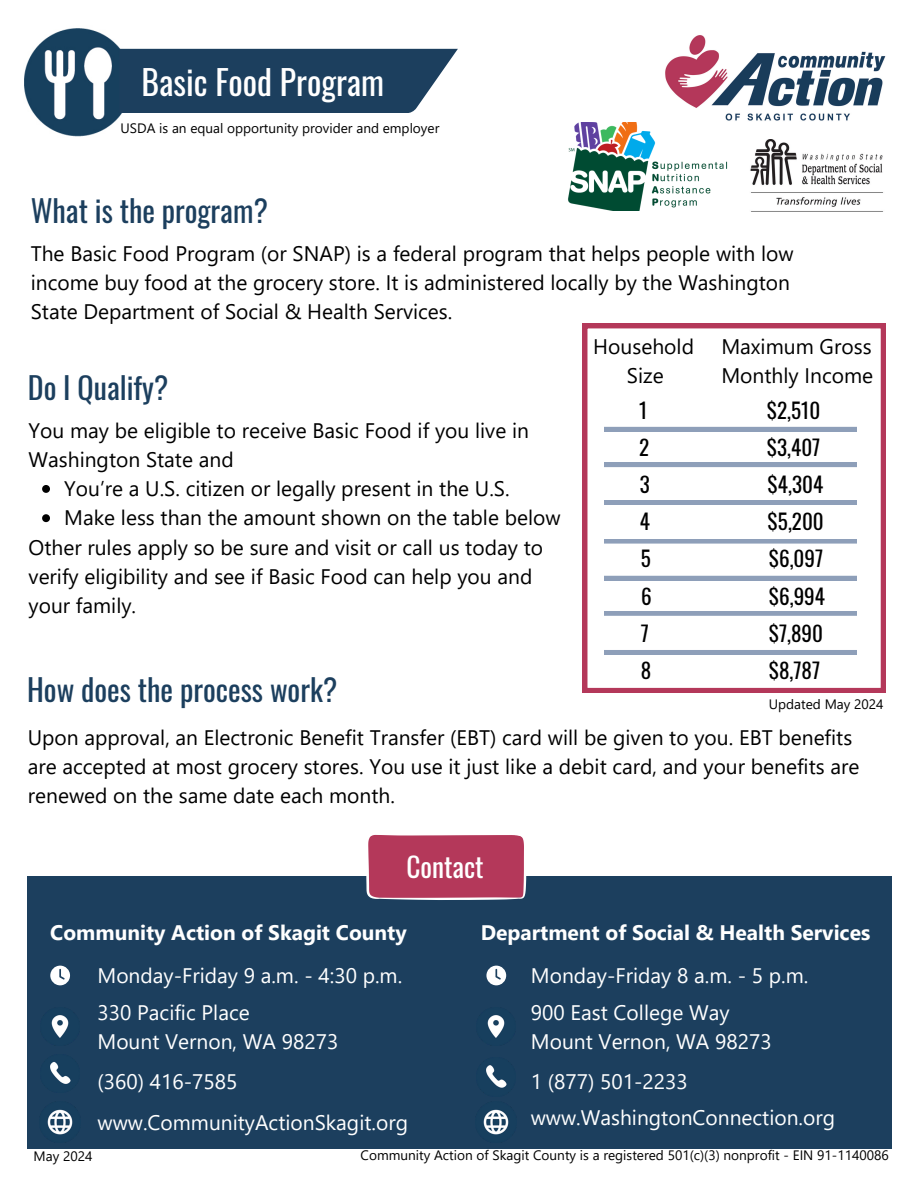
<style>
.page{position:relative;width:918px;height:1188px;background:#fff}
.page>*{position:absolute;margin:0;border:0;box-sizing:border-box;transform-origin:0 0}
.t1{font:33.75px "Oswald";color:#fff}
.t2{font:30px "Oswald";color:#1c3f5e}
.t3{font:27.3px "Oswald";color:#fff}
.t4{font:21px/29.2px "Segoe UI";color:#000}
.t5{font:21px/29.2px "Segoe UI";color:#fff}
.t6{font:700 21px "Segoe UI";color:#fff}
.t7{font:21px "Oswald";color:#000}
.t8{font:13.65px "Segoe UI";color:#000}
</style>
<div class="page">
<img style="left:665px;top:35px;width:221px;height:86px">
<div style="left:27px;top:876px;width:865px;height:272px;background:#1c3f5e"></div>
<svg style="left:366px;top:834px;width:160px;height:66px"></svg>
<img style="left:568px;top:123px;width:160px;height:87px">
<img style="left:51px;top:1015px;width:18px;height:23px">
<img style="left:50px;top:1062px;width:21px;height:22px">
<img style="left:47px;top:1109px;width:26px;height:26px">
<img style="left:487px;top:1015px;width:18px;height:23px">
<img style="left:486px;top:1065px;width:21px;height:23px">
<img style="left:483px;top:1109px;width:26px;height:26px">
<svg style="left:486px;top:966px;width:20px;height:19px"></svg>
<svg style="left:50px;top:966px;width:20px;height:19px"></svg>
<img style="left:750px;top:139px;width:133px;height:73px">
<svg style="left:568px;top:122px;width:16px;height:22px"></svg>
<svg style="left:583px;top:324px;width:302px;height:368px"></svg>
<svg style="left:42px;top:485px;width:8px;height:8px"></svg>
<svg style="left:42px;top:514px;width:8px;height:8px"></svg>
<img style="left:24px;top:28px;width:109px;height:109px">
<div style="left:119px;top:49px;width:339px;height:64px;background:#1c3f5e"></div>
<p class="t1" style="left:141px;top:55px;width:244px">Basic Food Program</p>
<p class="t8" style="left:121px;top:118px;width:320px">USDA is an equal opportunity provider and employer</p>
<p class="t2" style="left:31px;top:187px;width:239px">What is the program?</p>
<h4 class="t4" style="left:31px;top:237px;width:764px">The Basic Food Program (or SNAP) is a federal program that helps people with low income buy food at the grocery store. It is administered locally by the Washington<br>State Department of Social &amp; Health Services.</h4>
<p class="t4" style="left:593px;top:331px;width:102px;text-align:center">Household<br>Size</p>
<h4 class="t4" style="left:721px;top:331px;width:153px">Maximum Gross<br>Monthly Income</h4>
<h2 class="t2" style="left:28px;top:364px;width:142px">Do I Qualify?</h2>
<p class="t4" style="left:29px;top:414px;width:502px">You may be eligible to receive Basic Food if you live in<br>Washington State and</p>
<h4 class="t4" style="left:64px;top:473px;width:447px">You’re a U.S. citizen or legally present in the U.S.</h4>
<p class="t4" style="left:64px;top:502px;width:498px">Make less than the amount shown on the table below</p>
<h2 class="t4" style="left:29px;top:531px;width:516px">Other rules apply so be sure and visit or call us today to verify eligibility and see if Basic Food can help you and your family.</h2>
<p class="t7" style="left:767px;top:394px;width:55px">$2,510</p>
<h4 class="t7" style="left:767px;top:431px;width:55px">$3,407</h4>
<p class="t7" style="left:768px;top:468px;width:57px">$4,304</p>
<h4 class="t7" style="left:768px;top:505px;width:58px">$5,200</h4>
<p class="t7" style="left:769px;top:542px;width:56px">$6,097</p>
<h4 class="t7" style="left:769px;top:579px;width:58px">$6,994</h4>
<p class="t7" style="left:769px;top:617px;width:56px">$7,890</p>
<h4 class="t7" style="left:769px;top:654px;width:53px">$8,787</h4>
<p class="t7" style="left:639px;top:394px;width:10px">1</p>
<h2 class="t7" style="left:639px;top:431px;width:12px">2</h2>
<p class="t7" style="left:640px;top:468px;width:12px">3</p>
<p class="t7" style="left:640px;top:505px;width:12px">4</p>
<p class="t7" style="left:641px;top:542px;width:12px">5</p>
<h4 class="t7" style="left:641px;top:579px;width:12px">6</h4>
<h4 class="t7" style="left:641px;top:617px;width:10px">7</h4>
<h4 class="t7" style="left:641px;top:654px;width:12px">8</h4>
<h3 class="t2" style="left:27px;top:666px;width:312px">How does the process work?</h3>
<p class="t4" style="left:28px;top:722px;width:833px">Upon approval, an Electronic Benefit Transfer (EBT) card will be given to you. EBT benefits are accepted at most grocery stores. You use it just like a debit card, and your benefits are renewed on the same date each month.</p>
<h4 class="t8" style="left:769px;top:694px;width:116px">Updated May 2024</h4>
<p class="t3" style="left:406px;top:846px;width:79px">Contact</p>
<p class="t6" style="left:50px;top:917px;width:358px">Community Action of Skagit County</p>
<h4 class="t6" style="left:481px;top:917px;width:391px">Department of Social &amp; Health Services</h4>
<h3 class="t5" style="left:98px;top:960px;width:306px">Monday-Friday 9 a.m. - 4:30 p.m.</h3>
<h4 class="t5" style="left:531px;top:960px;width:279px">Monday-Friday 8 a.m. - 5 p.m.</h4>
<h4 class="t5" style="left:98px;top:996px;width:242px">330 Pacific Place<br>Mount Vernon, WA 98273</h4>
<p class="t5" style="left:98px;top:1065px;width:141px">(360) 416-7585</p>
<p class="t5" style="left:98px;top:1107px;width:312px">www.CommunityActionSkagit.org</p>
<h4 class="t5" style="left:531px;top:996px;width:242px">900 East College Way<br>Mount Vernon, WA 98273</h4>
<h4 class="t5" style="left:531px;top:1065px;width:159px">1 (877) 501-2233</h4>
<p class="t5" style="left:531px;top:1102px;width:306px">www.WashingtonConnection.org</p>
<h1 class="t8" style="left:34px;top:1146px;width:60px">May 2024</h1>
<p class="t8" style="left:361px;top:1145px;width:530px">Community Action of Skagit County is a registered 501(c)(3) nonprofit - EIN 91-1140086</p>
</div>
